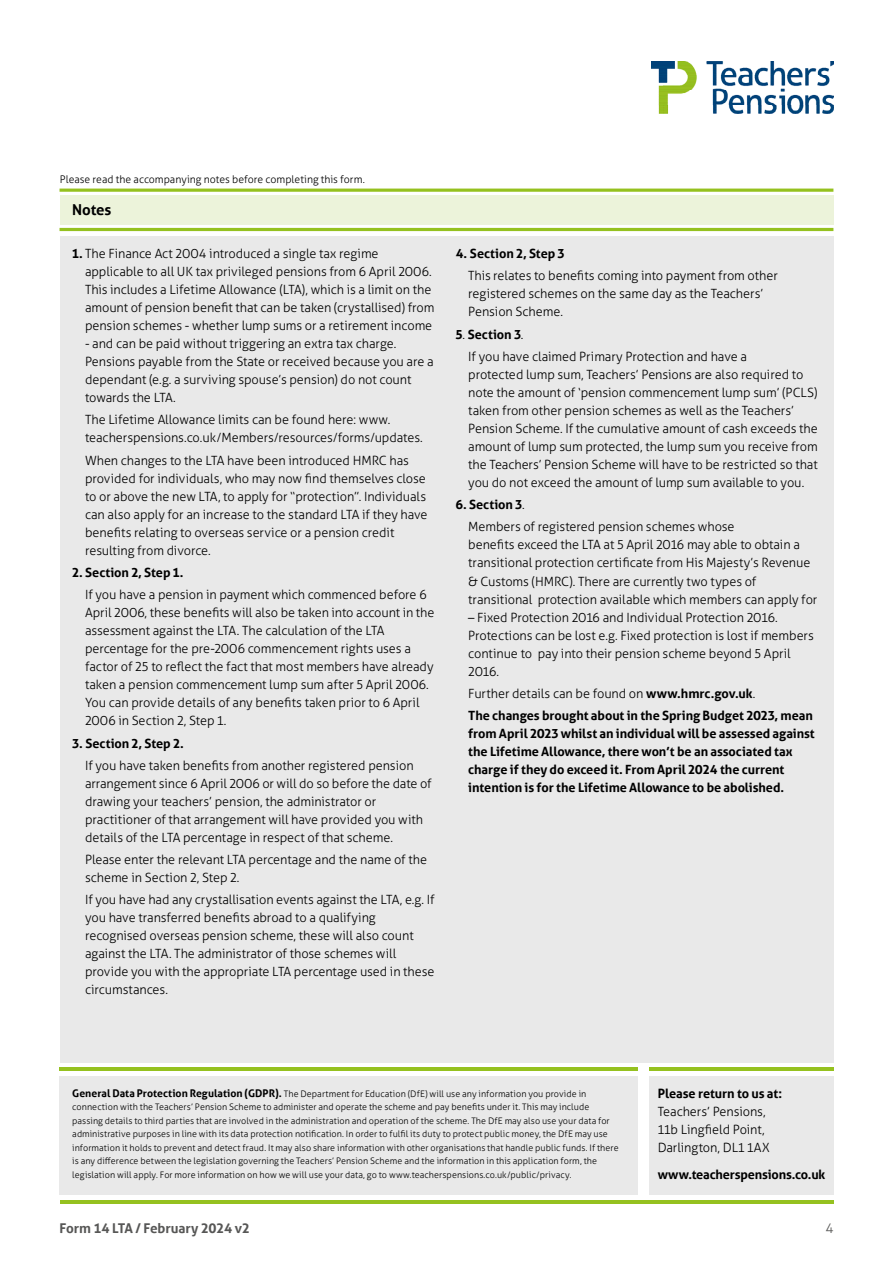
<style>
.page{position:relative;width:893px;height:1263px;background:#fff}
.page>*{position:absolute;margin:0;border:0;box-sizing:border-box;transform-origin:0 0}
.Body_9_12{font:700 15px "Aller";letter-spacing:-.015em;color:#000}
.t1{font:700 13.5px "Aller";letter-spacing:-.01em;color:#575756}
.t2{font:300 13.5px "Aller";color:#575756}
.Notes_-_Body1{font:300 12.75px/18px "Aller";letter-spacing:-.005em;color:#000}
.Notes_-_Body1-2{font:700 12.75px/18px "Aller";letter-spacing:-.005em;color:#000}
.Body_9_12-2{font:300 10.5px "Aller";color:#000}
.Body_9_12-3{font:300 9px/13.5px "Aller";letter-spacing:.01em;color:#000}
.s1{font-weight:700}
.s2{font-weight:300}
.s3{font-weight:700;font-size:10.5px}
</style>
<div class="page">
<hr style="left:60px;top:1200px;width:773px;height:3px;background:#95c11f">
<img style="left:652px;top:61px;width:181px;height:52px">
<div style="left:60px;top:195px;width:773px;height:29px;background:#ecf3da"></div>
<hr style="left:60px;top:189px;width:773px;height:3px;background:#95c11f">
<hr style="left:60px;top:228px;width:773px;height:3px;background:#95c11f">
<div style="left:60px;top:236px;width:773px;height:826px;background:#e9e9e9"></div>
<div style="left:60px;top:1076px;width:578px;height:119px;background:#e9e9e9"></div>
<div style="left:649px;top:1076px;width:184px;height:119px;background:#e9e9e9"></div>
<hr style="left:60px;top:1067px;width:578px;height:4px;background:#95c11f">
<hr style="left:649px;top:1067px;width:184px;height:4px;background:#95c11f">
<p class="Body_9_12-2" style="left:60px;top:173px;width:306px">Please read the accompanying notes before completing this form.</p>
<p class="Body_9_12" style="left:72px;top:201px;width:41px">Notes</p>
<p class="Notes_-_Body1" style="left:85px;top:245px;width:351px;text-indent:-13px"><span class="s1">1.</span> The Finance Act 2004 introduced a single tax regime applicable to all UK tax privileged pensions from 6 April 2006.<br>This includes a Lifetime Allowance (LTA), which is a limit on the amount of pension benefit that can be taken (crystallised) from pension schemes - whether lump sums or a retirement income</p>
<p class="Notes_-_Body1" style="left:85px;top:335px;width:350px">- and can be paid without triggering an extra tax charge.<br>Pensions payable from the State or received because you are a dependant (e.g. a surviving spouse’s pension) do not count towards the LTA.</p>
<p class="Notes_-_Body1" style="left:85px;top:411px;width:339px">The Lifetime Allowance limits can be found here: www. teacherspensions.co.uk/Members/resources/forms/updates.</p>
<p class="Notes_-_Body1" style="left:85px;top:451px;width:344px">When changes to the LTA have been introduced HMRC has provided for individuals, who may now find themselves close to or above the new LTA, to apply for “protection”. Individuals can also apply for an increase to the standard LTA if they have benefits relating to overseas service or a pension credit resulting from divorce.</p>
<p class="Notes_-_Body1-2" style="left:72px;top:563px;width:113px">2. Section 2, Step 1.</p>
<p class="Notes_-_Body1" style="left:85px;top:586px;width:351px">If you have a pension in payment which commenced before 6<br>April 2006, these benefits will also be taken into account in the assessment against the LTA. The calculation of the LTA percentage for the pre-2006 commencement rights uses a factor of 25 to reflect the fact that most members have already taken a pension commencement lump sum after 5 April 2006.<br>You can provide details of any benefits taken prior to 6 April 2006 in Section 2, Step 1.</p>
<p class="Notes_-_Body1-2" style="left:72px;top:734px;width:113px">3. Section 2, Step 2.</p>
<p class="Notes_-_Body1" style="left:85px;top:756px;width:348px">If you have taken benefits from another registered pension arrangement since 6 April 2006 or will do so before the date of drawing your teachers’ pension, the administrator or practitioner of that arrangement will have provided you with details of the LTA percentage in respect of that scheme.</p>
<p class="Notes_-_Body1" style="left:85px;top:850px;width:344px">Please enter the relevant LTA percentage and the name of the scheme in Section 2, Step 2.</p>
<p class="Notes_-_Body1" style="left:85px;top:891px;width:351px">If you have had any crystallisation events against the LTA, e.g. If you have transferred benefits abroad to a qualifying recognised overseas pension scheme, these will also count against the LTA. The administrator of those schemes will provide you with the appropriate LTA percentage used in these circumstances.</p>
<p class="Notes_-_Body1-2" style="left:455px;top:245px;width:111px">4. Section 2, Step 3</p>
<p class="Notes_-_Body1" style="left:468px;top:267px;width:311px">This relates to benefits coming into payment from other registered schemes on the same day as the Teachers’<br>Pension Scheme.</p>
<p class="Notes_-_Body1-2" style="left:455px;top:325px;width:69px">5<span class="s2">.</span> Section 3<span class="s2">.</span></p>
<p class="Notes_-_Body1" style="left:468px;top:347px;width:351px">If you have claimed Primary Protection and have a<br>protected lump sum, Teachers’ Pensions are also required to note the amount of ‘pension commencement lump sum’ (PCLS) taken from other pension schemes as well as the Teachers’ Pension Scheme. If the cumulative amount of cash exceeds the amount of lump sum protected, the lump sum you receive from the Teachers’ Pension Scheme will have to be restricted so that you do not exceed the amount of lump sum available to you.</p>
<p class="Notes_-_Body1-2" style="left:455px;top:496px;width:71px">6. Section 3<span class="s2">.</span></p>
<p class="Notes_-_Body1" style="left:468px;top:518px;width:351px">Members of registered pension schemes whose<br>benefits exceed the LTA at 5 April 2016 may able to obtain a transitional protection certificate from His Majesty’s Revenue &amp; Customs (HMRC). There are currently two types of transitional protection available which members can apply for</p>
<p class="Notes_-_Body1" style="left:468px;top:608px;width:347px">– Fixed Protection 2016 and Individual Protection 2016.<br>Protections can be lost e.g. Fixed protection is lost if members continue to pay into their pension scheme beyond 5 April 2016.</p>
<p class="Notes_-_Body1" style="left:468px;top:684px;width:289px">Further details can be found on <span class="s1">www.hmrc.gov.uk</span>.</p>
<p class="Notes_-_Body1-2" style="left:468px;top:706px;width:348px">The changes brought about in the Spring Budget 2023, mean from April 2023 whilst an individual will be assessed against the Lifetime Allowance, there won’t be an associated tax charge if they do exceed it. From April 2024 the current intention is for the Lifetime Allowance to be abolished.</p>
<p class="Body_9_12-3" style="left:72px;top:1087px;width:548px"><span class="s3">General Data Protection Regulation (GDPR).</span> The Department for Education (DfE) will use any information you provide in connection with the Teachers’ Pension Scheme to administer and operate the scheme and pay benefits under it. This may include passing details to third parties that are involved in the administration and operation of the scheme. The DfE may also use your data for administrative purposes in line with its data protection notification. In order to fulfil its duty to protect public money, the DfE may use information it holds to prevent and detect fraud. It may also share information with other organisations that handle public funds. If there is any difference between the legislation governing the Teachers’ Pension Scheme and the information in this application form, the legislation will apply. For more information on how we will use your data, go to www.teacherspensions.co.uk/public/privacy.</p>
<p class="Notes_-_Body1" style="left:658px;top:1085px;width:126px"><span class="s1">Please return to us at:<br></span>Teachers’ Pensions,<br>11b Lingfield Point,<br>Darlington, DL1 1AX</p>
<p class="Notes_-_Body1-2" style="left:658px;top:1165px;width:169px">www.teacherspensions.co.uk</p>
<p class="t1" style="left:60px;top:1220px;width:192px">Form 14 LTA / February 2024 v2</p>
<p class="t2" style="left:825px;top:1220px;width:10px">4</p>
</div>
